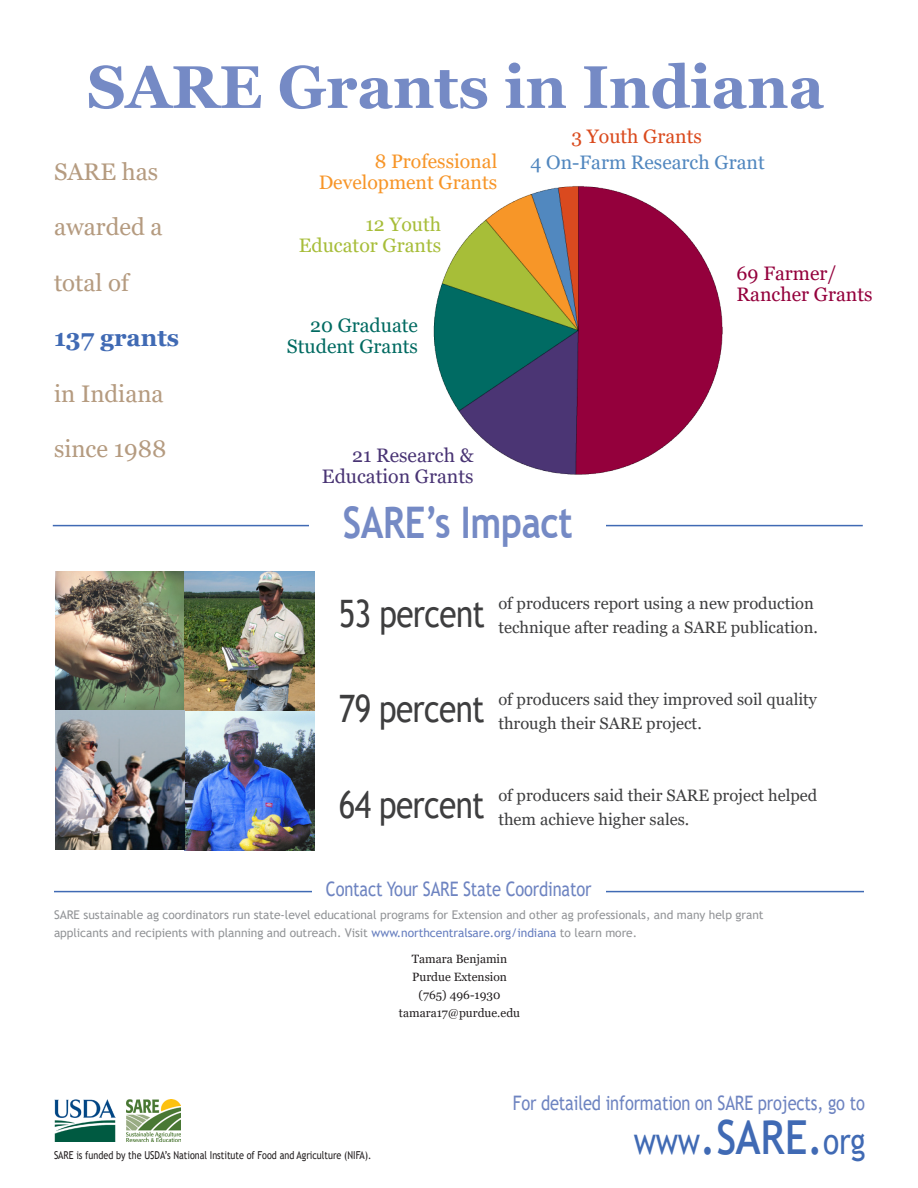
<style>
.page{position:relative;width:918px;height:1188px;background:#fff}
.page>*{position:absolute;margin:0;border:0;box-sizing:border-box;transform-origin:0 0}
.t1{font:700 60px "Georgia";color:#758ac5}
.t2{font:700 43.5px "Trebuchet MS";letter-spacing:-.01em;color:#758ac5;scale:.83 1}
.t3{font:37.8px "Trebuchet MS";letter-spacing:-.02em;color:#3e3e3f;scale:.83 1}
.t4{font:36.3px "Trebuchet MS";letter-spacing:-.01em;color:#406ab4;scale:.83 1}
.t5{font:24px "Georgia";color:#b59b80}
.t6{font:700 24px "Georgia";color:#406ab4}
.t7{font:19.95px "Trebuchet MS";letter-spacing:-.01em;color:#6e84c1;scale:.83 1}
.t8{font:19.5px/21px "Georgia";color:#f79528;text-align:right}
.t9{font:19.5px/21px "Georgia";color:#493474;text-align:right}
.t10{font:19.5px/21px "Georgia";color:#016a61;text-align:right}
.t11{font:19.5px/21px "Georgia";color:#94003c}
.t12{font:19.5px/21px "Georgia";color:#a7bd39;text-align:right}
.t13{font:19.5px "Georgia";color:#5187bf}
.t14{font:19.5px "Georgia";color:#da4a1d}
.t15{font:16.5px "Georgia";color:#3e3e3f}
.t16{font:12px/18px "Trebuchet MS";letter-spacing:-.005em;color:#939598}
.t17{font:12px "Georgia";color:#231f20}
.t18{font:10.95px "Trebuchet MS";color:#231f20;scale:.83 1}
.s1{color:#667ebf}
.s2{font-size:54.45px}
.s3{font-size:59.85px}
</style>
<div class="page">
<img style="left:433px;top:186px;width:327px;height:341px">
<hr style="left:54px;top:891px;width:810px;height:1px;background:#406ab4">
<div style="left:312px;top:884px;width:294px;height:22px;background:#fff"></div>
<hr style="left:53px;top:525px;width:810px;height:1px;background:#406ab4">
<img style="left:127px;top:1099px;width:53px;height:42px">
<img style="left:54px;top:1100px;width:62px;height:42px">
<div style="left:309px;top:512px;width:297px;height:34px;background:#fff"></div>
<img style="left:56px;top:572px;width:259px;height:278px">
<p class="t1" style="left:87px;top:49px;width:739px">SARE Grants in Indiana</p>
<p class="t5" style="left:54px;top:157px;width:106px">SARE has</p>
<p class="t5" style="left:54px;top:212px;width:110px">awarded a</p>
<p class="t5" style="left:54px;top:268px;width:76px">total of</p>
<p class="t6" style="left:54px;top:322px;width:127px">137 grants</p>
<p class="t5" style="left:54px;top:379px;width:111px">in Indiana</p>
<p class="t5" style="left:54px;top:434px;width:114px">since 1988</p>
<p class="t8" style="left:319px;top:151px;width:180px">8 Professional<br>Development Grants</p>
<p class="t12" style="left:299px;top:214px;width:144px">12 Youth<br>Educator Grants</p>
<p class="t10" style="left:287px;top:316px;width:133px">20 Graduate<br>Student Grants</p>
<p class="t14" style="left:571px;top:124px;width:132px">3 Youth Grants</p>
<p class="t13" style="left:530px;top:150px;width:236px">4 On-Farm Research Grant</p>
<p class="t11" style="left:737px;top:263px;width:137px">69 Farmer/<br>Rancher Grants</p>
<p class="t9" style="left:322px;top:445px;width:153px">21 Research &amp;<br>Education Grants</p>
<p class="t2" style="left:343px;top:496px;width:279px">SARE’s Impact</p>
<p class="t3" style="left:339px;top:590px;width:178px">53 percent</p>
<p class="t15" style="left:498px;top:594px;width:317px">of producers report using a new production</p>
<p class="t15" style="left:498px;top:618px;width:321px">technique after reading a SARE publication.</p>
<p class="t3" style="left:339px;top:685px;width:177px">79 percent</p>
<p class="t15" style="left:498px;top:690px;width:320px">of producers said they improved soil quality</p>
<p class="t15" style="left:498px;top:714px;width:205px">through their SARE project.</p>
<p class="t3" style="left:339px;top:781px;width:177px">64 percent</p>
<p class="t15" style="left:498px;top:785px;width:321px">of producers said their SARE project helped</p>
<p class="t15" style="left:498px;top:809px;width:193px">them achieve higher sales.</p>
<p class="t7" style="left:326px;top:876px;width:321px">Contact Your SARE State Coordinator</p>
<p class="t16" style="left:54px;top:906px;width:711px">SARE sustainable ag coordinators run state-level educational programs for Extension and other ag professionals, and many help grant applicants and recipients with planning and outreach. Visit <span class="s1">www.northcentralsare.org/indiana</span> to learn more.</p>
<p class="t17" style="left:412px;top:952px;width:97px">Tamara Benjamin</p>
<p class="t17" style="left:412px;top:970px;width:96px">Purdue Extension</p>
<p class="t17" style="left:419px;top:988px;width:83px">(765) 496-1930</p>
<p class="t17" style="left:399px;top:1006px;width:123px">tamara17@purdue.edu</p>
<p class="t18" style="left:54px;top:1149px;width:384px">SARE is funded by the USDA’s National Institute of Food and Agriculture (NIFA).</p>
<p class="t7" style="left:513px;top:1091px;width:426px">For detailed information on SARE projects, go to</p>
<p class="t4" style="left:634px;top:1119px;width:281px">www<span class="s2">.</span><span class="s3">sare</span><span class="s2">.</span>org</p>
</div>
